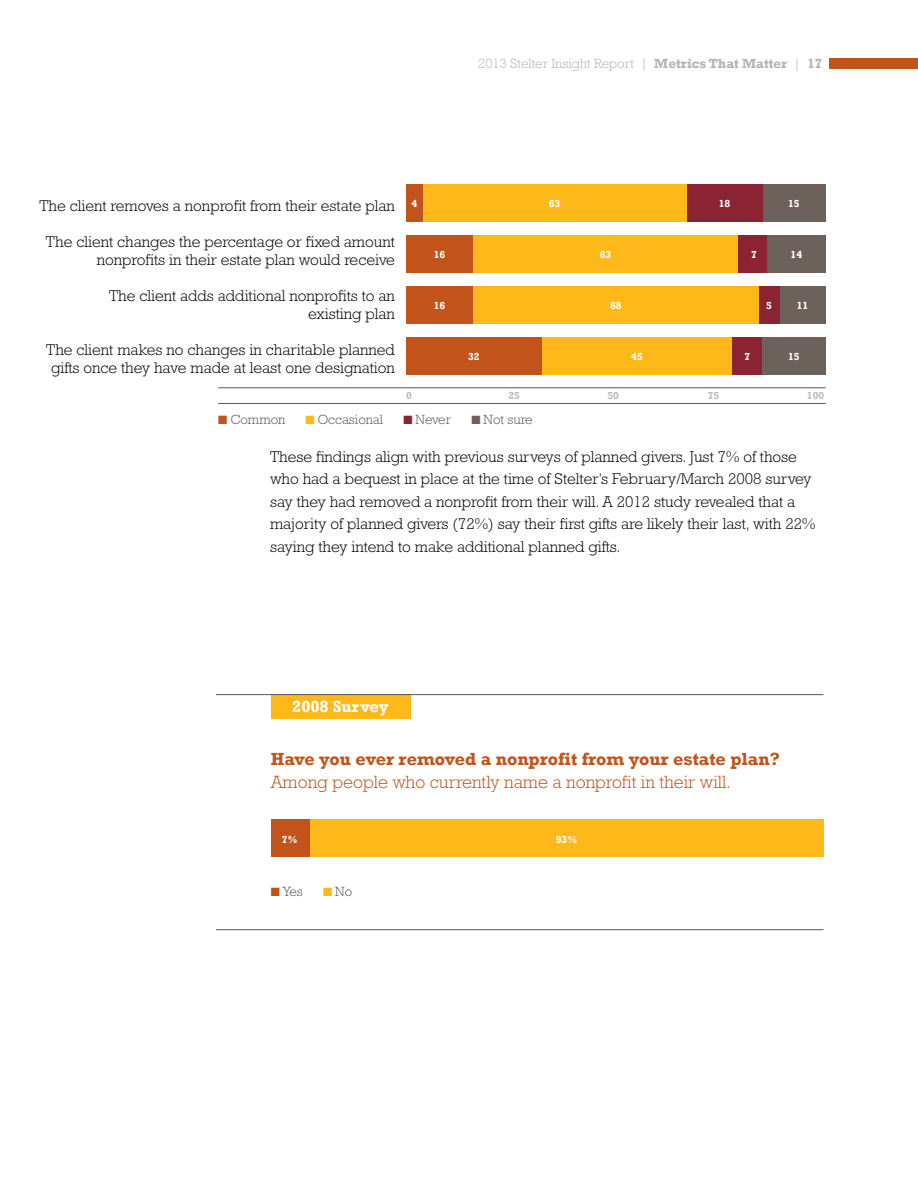
<style>
.page{position:relative;width:918px;height:1188px;background:#fff}
.page>*{position:absolute;margin:0;border:0;box-sizing:border-box;transform-origin:0 0}
.t1{font:300 18px "Rockwell";color:#c2531a}
.t2{font:700 18px "Rockwell";color:#c2531a}
.t3{font:700 16.5px "Rockwell";color:#fff}
.t4{font:300 15.75px/22.5px "Rockwell";color:#000;text-align:right}
.t5{font:300 13.5px "Rockwell";color:#b2b3b4}
.t6{font:300 13.5px "Rockwell";color:#555759}
.t7{font:700 10.5px "Rockwell";color:#fff}
.t8{font:700 10.5px "Rockwell";color:#bbbcbd}
.s1{font-weight:700}
.s2{color:#c2531a}
.s3{color:#ffb819}
.s4{color:#8b2332}
.s5{color:#6d625b}
</style>
<div class="page">
<div style="left:829px;top:58px;width:89px;height:11px;background:#c2531a"></div>
<hr style="left:218px;top:388px;width:608px;height:1px;background:#555759">
<hr style="left:218px;top:403px;width:608px;height:1px;background:#555759">
<div style="left:762px;top:337px;width:64px;height:38px;background:#6d625b"></div>
<div style="left:780px;top:287px;width:46px;height:37px;background:#6d625b"></div>
<div style="left:767px;top:236px;width:59px;height:37px;background:#6d625b"></div>
<div style="left:763px;top:185px;width:63px;height:37px;background:#6d625b"></div>
<div style="left:732px;top:337px;width:30px;height:38px;background:#8b2332"></div>
<div style="left:759px;top:287px;width:21px;height:37px;background:#8b2332"></div>
<div style="left:738px;top:236px;width:29px;height:37px;background:#8b2332"></div>
<div style="left:687px;top:185px;width:76px;height:37px;background:#8b2332"></div>
<div style="left:542px;top:337px;width:190px;height:38px;background:#ffb819"></div>
<div style="left:473px;top:287px;width:286px;height:37px;background:#ffb819"></div>
<div style="left:473px;top:236px;width:265px;height:37px;background:#ffb819"></div>
<div style="left:423px;top:185px;width:264px;height:37px;background:#ffb819"></div>
<div style="left:406px;top:337px;width:136px;height:38px;background:#c2531a"></div>
<div style="left:406px;top:287px;width:67px;height:37px;background:#c2531a"></div>
<div style="left:406px;top:236px;width:67px;height:37px;background:#c2531a"></div>
<div style="left:406px;top:185px;width:17px;height:37px;background:#c2531a"></div>
<div style="left:271px;top:695px;width:140px;height:24px;background:#ffb819"></div>
<hr style="left:216px;top:694px;width:608px;height:1px;background:#555759">
<hr style="left:216px;top:929px;width:608px;height:1px;background:#555759">
<div style="left:271px;top:819px;width:553px;height:37px;background:#ffb819"></div>
<div style="left:271px;top:819px;width:38px;height:37px;background:#c2531a"></div>
<p class="t5" style="left:478px;top:56px;width:346px">2013 Stelter Insight Report | <span class="s1">Metrics That Matter</span> | <span class="s1">17</span></p>
<p class="t4" style="left:39px;top:194px;width:357px">The client removes a nonprofit from their estate plan</p>
<p class="t4" style="left:46px;top:233px;width:350px;line-height:18px">The client changes the percentage or fixed amount nonprofits in their estate plan would receive</p>
<p class="t4" style="left:109px;top:287px;width:287px;line-height:18px">The client adds additional nonprofits to an existing plan</p>
<p class="t4" style="left:46px;top:341px;width:350px;line-height:18px;text-align:center">The client makes no changes in charitable planned gifts once they have made at least one designation</p>
<p class="t7" style="left:412px;top:197px;width:7px">4</p>
<p class="t7" style="left:434px;top:248px;width:13px">16</p>
<p class="t7" style="left:434px;top:299px;width:13px">16</p>
<p class="t7" style="left:468px;top:350px;width:13px">32</p>
<p class="t7" style="left:549px;top:197px;width:13px">63</p>
<p class="t7" style="left:600px;top:248px;width:13px">63</p>
<p class="t7" style="left:610px;top:299px;width:13px">68</p>
<p class="t7" style="left:631px;top:350px;width:13px">45</p>
<p class="t7" style="left:719px;top:197px;width:13px">18</p>
<p class="t7" style="left:751px;top:248px;width:7px">7</p>
<p class="t7" style="left:766px;top:299px;width:7px">5</p>
<p class="t7" style="left:744px;top:350px;width:7px">7</p>
<p class="t7" style="left:788px;top:197px;width:13px">15</p>
<p class="t7" style="left:791px;top:248px;width:13px">14</p>
<p class="t7" style="left:797px;top:299px;width:13px">11</p>
<p class="t7" style="left:788px;top:350px;width:13px">15</p>
<p class="t8" style="left:406px;top:389px;width:7px">0</p>
<p class="t8" style="left:508px;top:389px;width:13px">25</p>
<p class="t8" style="left:607px;top:389px;width:13px">50</p>
<p class="t8" style="left:708px;top:389px;width:13px">75</p>
<p class="t8" style="left:807px;top:389px;width:19px">100</p>
<p class="t6" style="left:218px;top:412px;width:69px"><span class="s2">■</span> Common</p>
<p class="t6" style="left:306px;top:412px;width:79px"><span class="s3">■</span> Occasional</p>
<p class="t6" style="left:403px;top:412px;width:49px"><span class="s4">■</span> Never</p>
<p class="t6" style="left:471px;top:412px;width:63px"><span class="s5">■</span> Not sure</p>
<p class="t4" style="left:270px;top:445px;width:547px;text-align:left">These findings align with previous surveys of planned givers. Just 7% of those who had a bequest in place at the time of Stelter’s February/March 2008 survey say they had removed a nonprofit from their will. A 2012 study revealed that a majority of planned givers (72%) say their first gifts are likely their last, with 22% saying they intend to make additional planned gifts.</p>
<p class="t3" style="left:292px;top:697px;width:98px">2008 Survey</p>
<p class="t2" style="left:271px;top:748px;width:511px">Have you ever removed a nonprofit from your estate plan?</p>
<p class="t1" style="left:271px;top:772px;width:462px">Among people who currently name a nonprofit in their will.</p>
<p class="t7" style="left:282px;top:833px;width:17px">7%</p>
<p class="t7" style="left:556px;top:833px;width:23px">93%</p>
<p class="t6" style="left:271px;top:884px;width:34px"><span class="s2">■</span> Yes</p>
<p class="t6" style="left:323px;top:884px;width:31px"><span class="s3">■</span> No</p>
</div>
